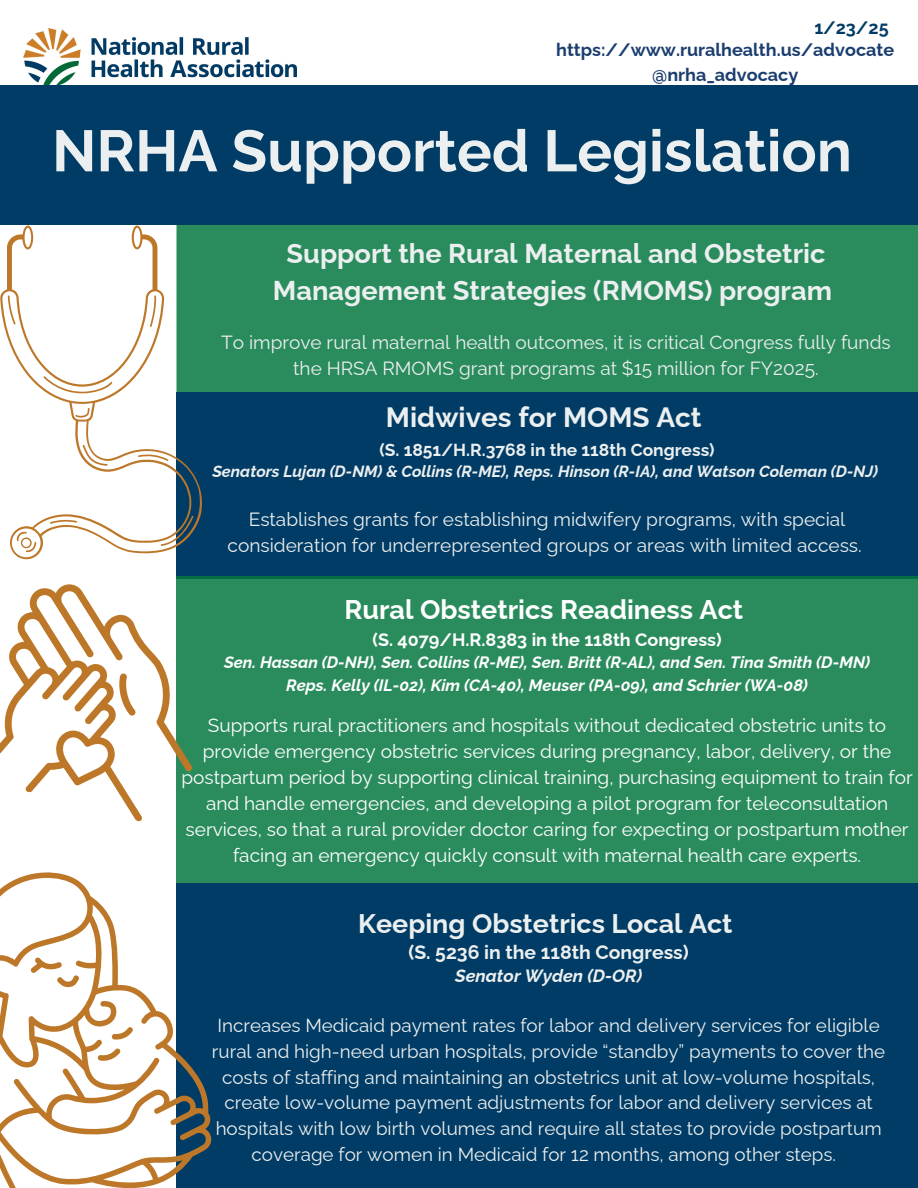
<style>
.page{position:relative;width:918px;height:1188px;background:#fff}
.page>*{position:absolute;margin:0;border:0;box-sizing:border-box;transform-origin:0 0}
.t1{font:700 58.2px "Raleway";color:#eceff0}
.t2{font:700 27.9px "Raleway";color:#eceff0}
.t3{font:700 27.15px/37.2px "Raleway";color:#eceff0;text-align:center}
.t4{font:700 27px "Raleway";color:#fff}
.t5{font:700 26.85px "Raleway";color:#eceff0}
.t6{font:700 19.35px "Raleway";color:#eceff0}
.t7{font:19.05px/25.8px "Raleway";color:#fff;text-align:center}
.t8{font:19.05px/25.8px "Raleway";color:#eceff0;text-align:center}
.t9{font:18.75px/25.8px "Raleway";color:#eceff0;text-align:center}
.t10{font:700 18px/24.8px "Raleway";color:#1b3e6f;text-align:center}
.t11{font:700 18px "Raleway";color:#fff}
.t12{font:700 18px "Raleway";color:#003c65}
.t13{font:italic 700 17.85px "Raleway";color:#eceff0}
.t14{font:700 17.4px "Raleway";color:#eceff0}
.t15{font:italic 700 16.5px/22.5px "Raleway";color:#fff;text-align:center}
.t16{font:italic 700 16.2px "Raleway";color:#eceff0}
</style>
<div class="page">
<img style="left:24px;top:29px;width:272px;height:56px">
<div style="left:176px;top:225px;width:742px;height:167px;background:#2a8c5d"></div>
<div style="left:176px;top:392px;width:742px;height:187px;background:#003c65"></div>
<svg style="left:0;top:226px;width:202px;height:333px"></svg>
<svg style="left:43px;top:376px;width:70px;height:18px"></svg>
<svg style="left:75px;top:408px;width:15px;height:10px"></svg>
<svg style="left:150px;top:295px;width:6px;height:32px"></svg>
<svg style="left:8px;top:295px;width:8px;height:30px"></svg>
<svg style="left:82px;top:445px;width:26px;height:21px"></svg>
<svg style="left:138px;top:453px;width:31px;height:8px"></svg>
<svg style="left:160px;top:515px;width:34px;height:31px"></svg>
<svg style="left:50px;top:519px;width:27px;height:5px"></svg>
<svg style="left:17px;top:532px;width:19px;height:20px"></svg>
<div style="left:0;top:86px;width:918px;height:139px;background:#003c65"></div>
<div style="left:176px;top:576px;width:742px;height:307px;background:#2a8c5d"></div>
<svg style="left:0;top:576px;width:230px;height:246px"></svg>
<svg style="left:111px;top:673px;width:34px;height:44px"></svg>
<div style="left:176px;top:883px;width:742px;height:305px;background:#003c65"></div>
<svg style="left:0;top:872px;width:212px;height:316px"></svg>
<p class="t12" style="left:814px;top:17px;width:76px">1/23/25</p>
<p class="t10" style="left:556px;top:37px;width:340px">https://www.ruralhealth.us/advocate @nrha_advocacy</p>
<p class="t1" style="left:52px;top:117px;width:801px">NRHA Supported Legislation</p>
<p class="t3" style="left:273px;top:235px;width:561px">Support the Rural Maternal and Obstetric<br>Management Strategies (RMOMS) program</p>
<h3 class="t8" style="left:221px;top:330px;width:671px">To improve rural maternal health outcomes, it is critical Congress fully funds the HRSA RMOMS grant programs at $15 million for FY2025.</h3>
<h3 class="t2" style="left:386px;top:401px;width:317px">Midwives for MOMS Act</h3>
<h1 class="t14" style="left:380px;top:439px;width:337px">(S. 1851/H.R.3768 in the 118th Congress)</h1>
<p class="t16" style="left:212px;top:462px;width:667px">Senators Lujan (D-NM) &amp; Collins (R-ME), Reps. Hinson (R-IA), and Watson Coleman (D-NJ)</p>
<h2 class="t8" style="left:228px;top:507px;width:636px">Establishes grants for establishing midwifery programs, with special consideration for underrepresented groups or areas with limited access.</h2>
<h3 class="t4" style="left:344px;top:593px;width:400px">Rural Obstetrics Readiness Act</h3>
<p class="t11" style="left:372px;top:629px;width:351px">(S. 4079/H.R.8383 in the 118th Congress)</p>
<p class="t15" style="left:224px;top:651px;width:648px">Sen. Hassan (D-NH), Sen. Collins (R-ME), Sen. Britt (R-AL), and Sen. Tina Smith (D-MN)<br>Reps. Kelly (IL-02), Kim (CA-40), Meuser (PA-09), and Schrier (WA-08)</p>
<p class="t7" style="left:181px;top:713px;width:733px">Supports rural practitioners and hospitals without dedicated obstetric units to provide emergency obstetric services during pregnancy, labor, delivery, or the postpartum period by supporting clinical training, purchasing equipment to train for and handle emergencies, and developing a pilot program for teleconsultation services, so that a rural provider doctor caring for expecting or postpartum mother facing an emergency quickly consult with maternal health care experts.</p>
<h4 class="t5" style="left:358px;top:908px;width:376px">Keeping Obstetrics Local Act</h4>
<h4 class="t6" style="left:408px;top:941px;width:282px">(S. 5236 in the 118th Congress)</h4>
<h4 class="t13" style="left:455px;top:965px;width:188px">Senator Wyden (D-OR)</h4>
<p class="t9" style="left:212px;top:1013px;width:675px">Increases Medicaid payment rates for labor and delivery services for eligible rural and high-need urban hospitals, provide “standby” payments to cover the costs of staffing and maintaining an obstetrics unit at low-volume hospitals, create low-volume payment adjustments for labor and delivery services at hospitals with low birth volumes and require all states to provide postpartum coverage for women in Medicaid for 12 months, among other steps.</p>
</div>
